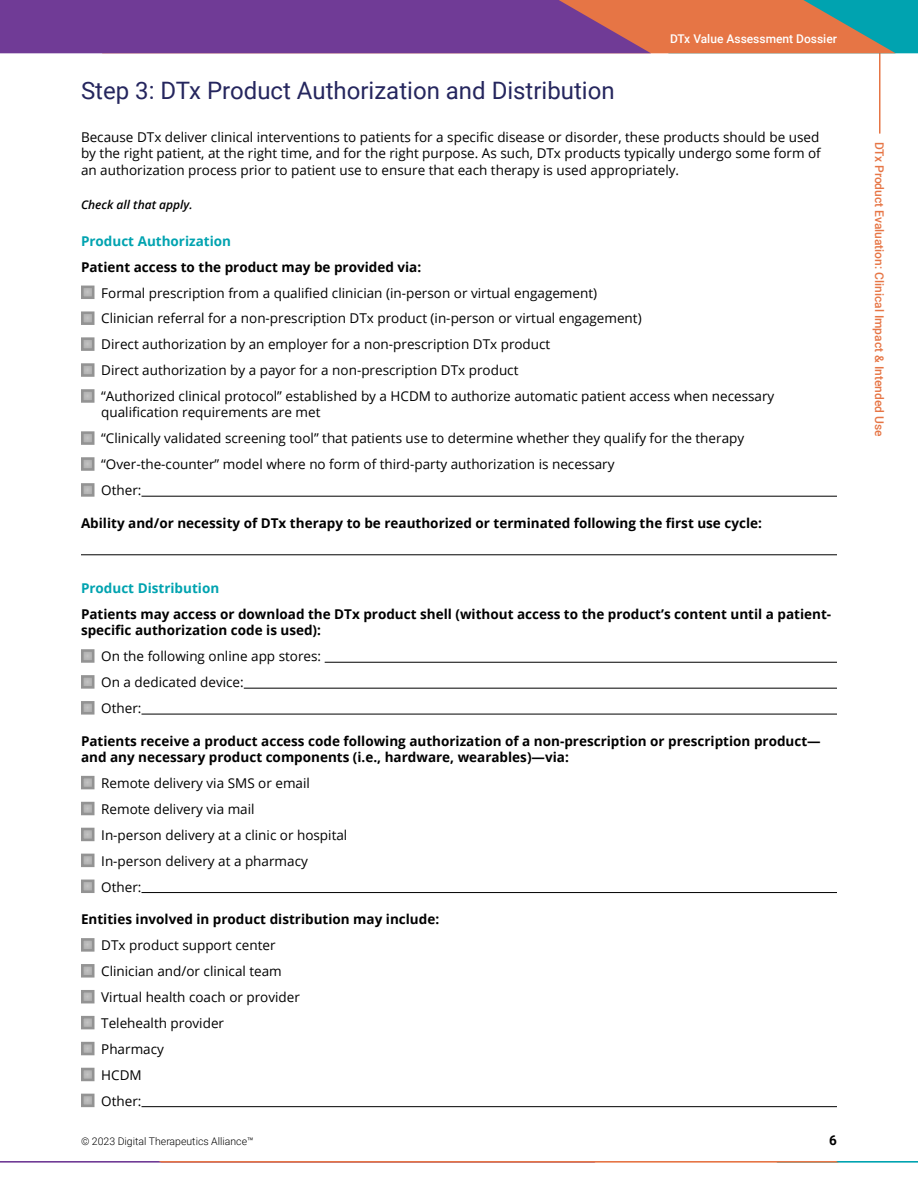
<style>
.page{position:relative;width:918px;height:1188px;background:#fff}
.page>*{position:absolute;margin:0;border:0;box-sizing:border-box;transform-origin:0 0}
.t1{font:24px "Roboto";color:#25265e}
.t2{font:13.5px/26px "Open Sans";color:#000}
.t3{font:700 13.5px/16.2px "Open Sans";color:#000}
.t4{font:700 13.5px "Open Sans";color:#00a3b0}
.t5{font:700 13.5px "Roboto";color:#000}
.t6{font:500 12px "Roboto";color:#e67545}
.t7{font:500 12px "Roboto";color:#fff}
.t8{font:italic 600 12px "Open Sans";color:#000}
.t9{font:300 10.5px "Roboto";color:#000}
</style>
<div class="page">
<hr style="left:879px;top:46px;width:2px;height:88px;background:#e67545">
<svg style="left:896px;top:0;width:22px;height:53px"></svg>
<svg style="left:651px;top:0;width:245px;height:53px;fill:#e67545"></svg>
<svg style="left:0;top:0;width:651px;height:53px"></svg>
<svg style="left:0;top:1161px;width:918px;height:2px"></svg>
<hr style="left:141px;top:496px;width:696px;height:1px;background:#000">
<hr style="left:81px;top:554px;width:756px;height:1px;background:#000">
<hr style="left:325px;top:662px;width:512px;height:1px;background:#000">
<hr style="left:244px;top:688px;width:593px;height:1px;background:#000">
<hr style="left:141px;top:714px;width:696px;height:1px;background:#000">
<hr style="left:141px;top:892px;width:696px;height:1px;background:#000">
<hr style="left:141px;top:1106px;width:696px;height:1px;background:#000">
<div style="left:78px;top:282px;width:20px;height:20px;background:#fff;opacity:.85"></div>
<div style="left:81px;top:286px;width:14px;height:13px;border:3px solid #939393"></div>
<div style="left:78px;top:308px;width:20px;height:20px;background:#fff;opacity:.85"></div>
<div style="left:81px;top:311px;width:14px;height:14px;border:3px solid #939393"></div>
<div style="left:78px;top:334px;width:20px;height:20px;background:#fff;opacity:.85"></div>
<div style="left:81px;top:337px;width:14px;height:14px;border:3px solid #939393"></div>
<div style="left:78px;top:360px;width:20px;height:20px;background:#fff;opacity:.85"></div>
<div style="left:81px;top:363px;width:14px;height:14px;border:3px solid #939393"></div>
<div style="left:78px;top:386px;width:20px;height:20px;background:#fff;opacity:.85"></div>
<div style="left:81px;top:389px;width:14px;height:14px;border:3px solid #939393"></div>
<div style="left:78px;top:428px;width:20px;height:20px;background:#fff;opacity:.85"></div>
<div style="left:81px;top:431px;width:14px;height:14px;border:3px solid #939393"></div>
<div style="left:78px;top:454px;width:20px;height:20px;background:#fff;opacity:.85"></div>
<div style="left:81px;top:457px;width:14px;height:14px;border:3px solid #939393"></div>
<div style="left:78px;top:480px;width:20px;height:20px;background:#fff;opacity:.85"></div>
<div style="left:81px;top:483px;width:14px;height:14px;border:3px solid #939393"></div>
<div style="left:78px;top:646px;width:20px;height:20px;background:#fff;opacity:.85"></div>
<div style="left:81px;top:649px;width:14px;height:14px;border:3px solid #939393"></div>
<div style="left:78px;top:672px;width:20px;height:20px;background:#fff;opacity:.85"></div>
<div style="left:81px;top:675px;width:14px;height:14px;border:3px solid #939393"></div>
<div style="left:78px;top:698px;width:20px;height:20px;background:#fff;opacity:.85"></div>
<div style="left:81px;top:701px;width:14px;height:14px;border:3px solid #939393"></div>
<div style="left:78px;top:772px;width:20px;height:21px;background:#fff;opacity:.85"></div>
<div style="left:81px;top:776px;width:14px;height:13px;border:3px solid #939393"></div>
<div style="left:78px;top:798px;width:20px;height:21px;background:#fff;opacity:.85"></div>
<div style="left:81px;top:802px;width:14px;height:13px;border:3px solid #939393"></div>
<div style="left:78px;top:824px;width:20px;height:21px;background:#fff;opacity:.85"></div>
<div style="left:81px;top:828px;width:14px;height:13px;border:3px solid #939393"></div>
<div style="left:78px;top:850px;width:20px;height:21px;background:#fff;opacity:.85"></div>
<div style="left:81px;top:854px;width:14px;height:13px;border:3px solid #939393"></div>
<div style="left:78px;top:876px;width:20px;height:20px;background:#fff;opacity:.85"></div>
<div style="left:81px;top:880px;width:14px;height:13px;border:3px solid #939393"></div>
<div style="left:78px;top:935px;width:20px;height:20px;background:#fff;opacity:.85"></div>
<div style="left:81px;top:938px;width:14px;height:14px;border:3px solid #939393"></div>
<div style="left:78px;top:961px;width:20px;height:20px;background:#fff;opacity:.85"></div>
<div style="left:81px;top:964px;width:14px;height:14px;border:3px solid #939393"></div>
<div style="left:78px;top:986px;width:20px;height:21px;background:#fff;opacity:.85"></div>
<div style="left:81px;top:990px;width:14px;height:13px;border:3px solid #939393"></div>
<div style="left:78px;top:1012px;width:20px;height:21px;background:#fff;opacity:.85"></div>
<div style="left:81px;top:1016px;width:14px;height:13px;border:3px solid #939393"></div>
<div style="left:78px;top:1038px;width:20px;height:21px;background:#fff;opacity:.85"></div>
<div style="left:81px;top:1042px;width:14px;height:13px;border:3px solid #939393"></div>
<div style="left:78px;top:1064px;width:20px;height:21px;background:#fff;opacity:.85"></div>
<div style="left:81px;top:1068px;width:14px;height:13px;border:3px solid #939393"></div>
<div style="left:78px;top:1090px;width:20px;height:21px;background:#fff;opacity:.85"></div>
<div style="left:81px;top:1094px;width:14px;height:13px;border:3px solid #939393"></div>
<p class="t7" style="left:670px;top:30px;width:168px">DTx Value Assessment Dossier</p>
<h1 class="t1" style="left:81px;top:74px;width:535px">Step 3: DTx Product Authorization and Distribution</h1>
<p class="t2" style="left:81px;top:129px;width:741px;line-height:16.2px;text-align:justify">Because DTx deliver clinical interventions to patients for a specific disease or disorder, these products should be used by the right patient, at the right time, and for the right purpose. As such, DTx products typically undergo some form of an authorization process prior to patient use to ensure that each therapy is used appropriately.</p>
<p class="t8" style="left:81px;top:197px;width:113px">Check all that apply.</p>
<p class="t4" style="left:81px;top:231px;width:152px">Product Authorization</p>
<p class="t3" style="left:81px;top:258px;width:342px">Patient access to the product may be provided via:</p>
<p class="t2" style="left:101px;top:279px;width:675px">Formal prescription from a qualified clinician (in-person or virtual engagement)<br>Clinician referral for a non-prescription DTx product (in-person or virtual engagement)<br>Direct authorization by an employer for a non-prescription DTx product<br>Direct authorization by a payor for a non-prescription DTx product<br>“Authorized clinical protocol” established by a HCDM to authorize automatic patient access when necessary</p>
<p class="t2" style="left:101px;top:399px;width:645px">qualification requirements are met<br>“Clinically validated screening tool” that patients use to determine whether they qualify for the therapy “Over-the-counter” model where no form of third-party authorization is necessary<br>Other:</p>
<p class="t3" style="left:81px;top:515px;width:682px">Ability and/or necessity of DTx therapy to be reauthorized or terminated following the first use cycle:</p>
<p class="t4" style="left:81px;top:579px;width:140px">Product Distribution</p>
<p class="t3" style="left:81px;top:606px;width:752px">Patients may access or download the DTx product shell (without access to the product’s content until a patient&shy;specific authorization code is used):</p>
<p class="t2" style="left:101px;top:643px;width:221px">On the following online app stores:<br>On a dedicated device:<br>Other:</p>
<p class="t3" style="left:81px;top:732px;width:741px">Patients receive a product access code following authorization of a non-prescription or prescription product— and any necessary product components (i.e., hardware, wearables)—via:</p>
<p class="t2" style="left:101px;top:770px;width:248px">Remote delivery via SMS or email<br>Remote delivery via mail<br>In-person delivery at a clinic or hospital<br>In-person delivery at a pharmacy<br>Other:</p>
<p class="t3" style="left:81px;top:911px;width:360px">Entities involved in product distribution may include:</p>
<p class="t2" style="left:101px;top:932px;width:200px">DTx product support center<br>Clinician and/or clinical team<br>Virtual health coach or provider<br>Telehealth provider<br>Pharmacy<br>HCDM<br>Other:</p>
<p class="t9" style="left:81px;top:1134px;width:174px">© 2023 Digital Therapeutics Alliance™</p>
<p class="t5" style="left:829px;top:1131px;width:9px">6</p>
<p class="t6" style="left:888px;top:142px;width:296px;rotate:90deg">DTx Product Evaluation: Clinical Impact &amp; Intended Use</p>
</div>
